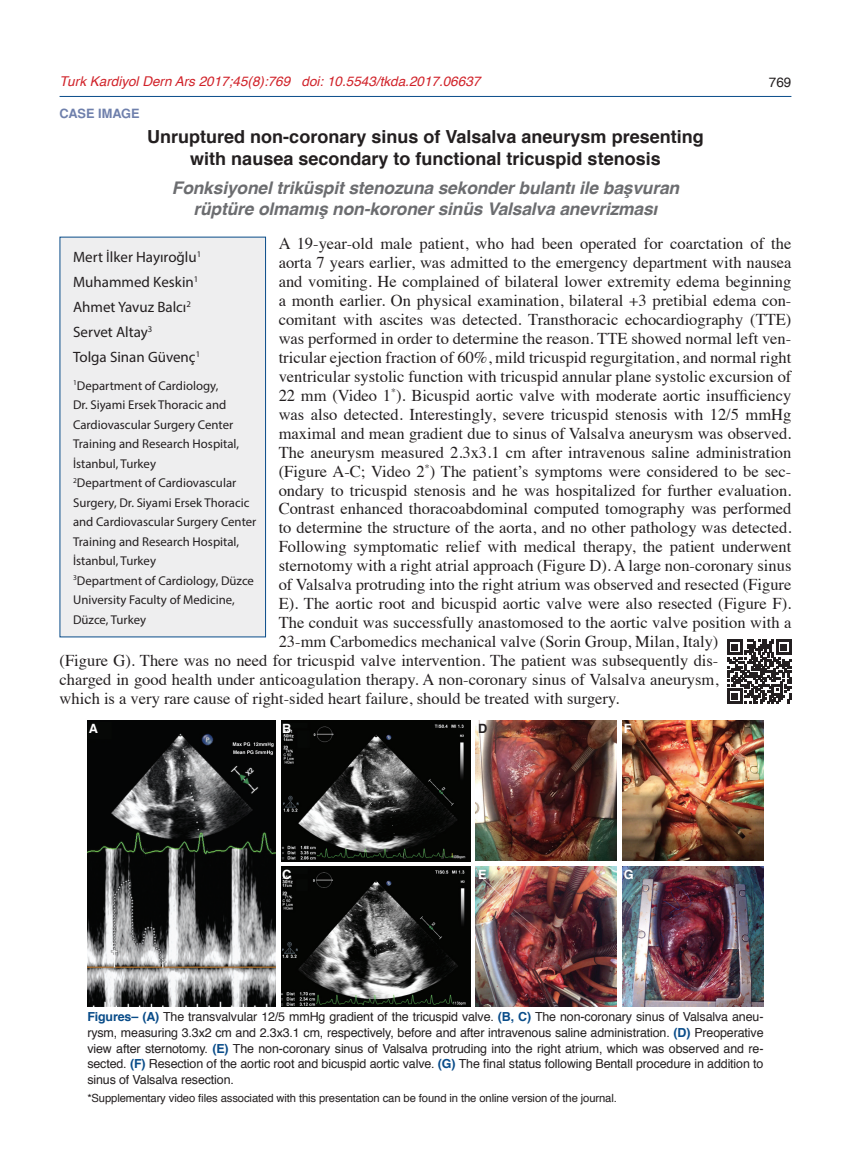
<style>
.page{position:relative;width:851px;height:1170px;background:#fff}
.page>*{position:absolute;margin:0;border:0;box-sizing:border-box;transform-origin:0 0}
.t1{font:700 18px/21.6px "Helvetica";color:#231f20;text-align:center}
.t2{font:italic 700 17.4px/20.9px "Helvetica";letter-spacing:-.01em;color:#6c6d70;text-align:center}
.t3{font:16.5px "Times";color:#231f20}
.t4{font:15px/25px "Myriad Pro";color:#231f20}
.t5{font:italic 13.5px "Helvetica";color:#d1232a}
.t6{font:13.5px "Helvetica";color:#231f20}
.t7{font:12.75px/19.5px "Myriad Pro";color:#231f20}
.t8{font:700 12.75px "Helvetica Tr";color:#6f80ac}
.t9{font:700 12.75px "Helvetica";color:#fff}
.t10{font:700 12.75px "Helvetica";color:#231f20}
.t11{font:12.45px/15.6px "Helvetica";letter-spacing:-.01em;color:#231f20;text-align:justify}
.t12{font:11.25px "Helvetica";letter-spacing:-.01em;color:#231f20}
.s1{font-weight:700;color:#094c89}
</style>
<div class="page">
<div style="left:60px;top:237px;width:205px;height:400px;background:#eeeeef"></div>
<div style="left:60px;top:237px;width:206px;height:400px;border:1px solid #094c89"></div>
<hr style="left:60px;top:96px;width:731px;height:1px;background:#094c89">
<svg style="left:727px;top:639px;width:64px;height:65px"></svg>
<img style="left:87px;top:720px;width:189px;height:286px">
<img style="left:282px;top:720px;width:188px;height:141px">
<img style="left:282px;top:866px;width:188px;height:140px">
<img style="left:475px;top:720px;width:141px;height:140px">
<img style="left:475px;top:866px;width:141px;height:140px">
<img style="left:622px;top:720px;width:141px;height:140px">
<img style="left:622px;top:866px;width:141px;height:140px">
<p class="t5" style="left:60px;top:71px;width:422px">Turk Kardiyol Dern Ars 2017;45(8):769 doi: 10.5543/tkda.2017.06637</p>
<p class="t8" style="left:60px;top:105px;width:81px">CASE IMAGE</p>
<p class="t1" style="left:147px;top:126px;width:558px">Unruptured non-coronary sinus of Valsalva aneurysm presenting with nausea secondary to functional tricuspid stenosis</p>
<p class="t2" style="left:172px;top:178px;width:508px">Fonksiyonel triküspit stenozuna sekonder bulantı ile başvuran rüptüre olmamış non-koroner sinüs Valsalva anevrizması</p>
<p class="t6" style="left:768px;top:72px;width:24px">769</p>
<p class="t3" style="left:279px;top:228px;width:514px">A 19-year-old male patient, who had been operated for coarctation of the</p>
<p class="t3" style="left:279px;top:247px;width:514px">aorta 7 years earlier, was admitted to the emergency department with nausea</p>
<p class="t3" style="left:279px;top:266px;width:514px">and vomiting. He complained of bilateral lower extremity edema beginning</p>
<p class="t3" style="left:279px;top:285px;width:514px">a month earlier. On physical examination, bilateral +3 pretibial edema con-</p>
<p class="t3" style="left:279px;top:304px;width:514px">comitant with ascites was detected. Transthoracic echocardiography (TTE)</p>
<p class="t3" style="left:279px;top:323px;width:514px">was performed in order to determine the reason. TTE showed normal left ven-</p>
<p class="t3" style="left:279px;top:342px;width:514px">tricular ejection fraction of 60%, mild tricuspid regurgitation, and normal right</p>
<p class="t3" style="left:279px;top:361px;width:514px">ventricular systolic function with tricuspid annular plane systolic excursion of</p>
<p class="t3" style="left:279px;top:380px;width:514px">22 mm (Video 1<sup>*</sup>). Bicuspid aortic valve with moderate aortic insufficiency</p>
<p class="t3" style="left:278px;top:398px;width:514px">was also detected. Interestingly, severe tricuspid stenosis with 12/5 mmHg</p>
<p class="t3" style="left:278px;top:417px;width:514px">maximal and mean gradient due to sinus of Valsalva aneurysm was observed.</p>
<p class="t3" style="left:278px;top:436px;width:514px">The aneurysm measured 2.3x3.1 cm after intravenous saline administration</p>
<p class="t3" style="left:278px;top:455px;width:514px">(Figure A-C; Video 2<sup>*</sup>) The patient’s symptoms were considered to be sec-</p>
<p class="t3" style="left:279px;top:474px;width:514px">ondary to tricuspid stenosis and he was hospitalized for further evaluation.</p>
<p class="t3" style="left:279px;top:493px;width:514px">Contrast enhanced thoracoabdominal computed tomography was performed</p>
<p class="t3" style="left:279px;top:512px;width:514px">to determine the structure of the aorta, and no other pathology was detected.</p>
<p class="t3" style="left:279px;top:531px;width:514px">Following symptomatic relief with medical therapy, the patient underwent</p>
<p class="t3" style="left:279px;top:550px;width:514px">sternotomy with a right atrial approach (Figure D). A large non-coronary sinus</p>
<p class="t3" style="left:279px;top:569px;width:514px">of Valsalva protruding into the right atrium was observed and resected (Figure</p>
<p class="t3" style="left:279px;top:588px;width:514px">E). The aortic root and bicuspid aortic valve were also resected (Figure F).</p>
<p class="t3" style="left:279px;top:607px;width:514px">The conduit was successfully anastomosed to the aortic valve position with a</p>
<p class="t3" style="left:279px;top:626px;width:441px">23-mm Carbomedics mechanical valve (Sorin Group, Milan, Italy)</p>
<p class="t3" style="left:60px;top:645px;width:660px">(Figure G). There was no need for tricuspid valve intervention. The patient was subsequently dis-</p>
<p class="t3" style="left:60px;top:664px;width:660px">charged in good health under anticoagulation therapy. A non-coronary sinus of Valsalva aneurysm,</p>
<p class="t3" style="left:60px;top:683px;width:561px">which is a very rare cause of right-sided heart failure, should be treated with surgery.</p>
<p class="t4" style="left:73px;top:244px;width:130px">Mert İlker Hayıroğlu<sup>1<br></sup>Muhammed Keskin<sup>1<br></sup>Ahmet Yavuz Balcı<sup>2<br></sup>Servet Altay<sup>3<br></sup>Tolga Sinan Güvenç<sup>1</sup></p>
<p class="t7" style="left:73px;top:375px;width:185px"><sup>1</sup>Department of Cardiology,<br>Dr. Siyami Ersek Thoracic and<br>Cardiovascular Surgery Center<br>Training and Research Hospital,<br>İstanbul, Turkey<br><sup>2</sup>Department of Cardiovascular<br>Surgery, Dr. Siyami Ersek Thoracic and Cardiovascular Surgery Center<br>Training and Research Hospital,<br>İstanbul, Turkey<br><sup>3</sup>Department of Cardiology, Düzce<br>University Faculty of Medicine,<br>Düzce, Turkey</p>
<p class="t9" style="left:89px;top:718px;width:11px">A</p>
<p class="t9" style="left:282px;top:718px;width:11px">B</p>
<p class="t10" style="left:478px;top:718px;width:11px">D</p>
<p class="t9" style="left:623px;top:718px;width:9px">F</p>
<p class="t9" style="left:282px;top:863px;width:11px">C</p>
<p class="t9" style="left:478px;top:863px;width:10px">E</p>
<p class="t9" style="left:623px;top:863px;width:11px">G</p>
<p class="t11" style="left:87px;top:1009px;width:677px"><span class="s1">Figures– (A)</span> The transvalvular 12/5 mmHg gradient of the tricuspid valve. <span class="s1">(B, C)</span> The non-coronary sinus of Valsalva aneu&shy;rysm, measuring 3.3x2 cm and 2.3x3.1 cm, respectively, before and after intravenous saline administration. <span class="s1">(D)</span> Preoperative view after sternotomy. <span class="s1">(E)</span> The non-coronary sinus of Valsalva protruding into the right atrium, which was observed and re&shy;sected. <span class="s1">(F)</span> Resection of the aortic root and bicuspid aortic valve. <span class="s1">(G)</span> The final status following Bentall procedure in addition to sinus of Valsalva resection.</p>
<p class="t12" style="left:87px;top:1088px;width:531px">*Supplementary video files associated with this presentation can be found in the online version of the journal.</p>
</div>
